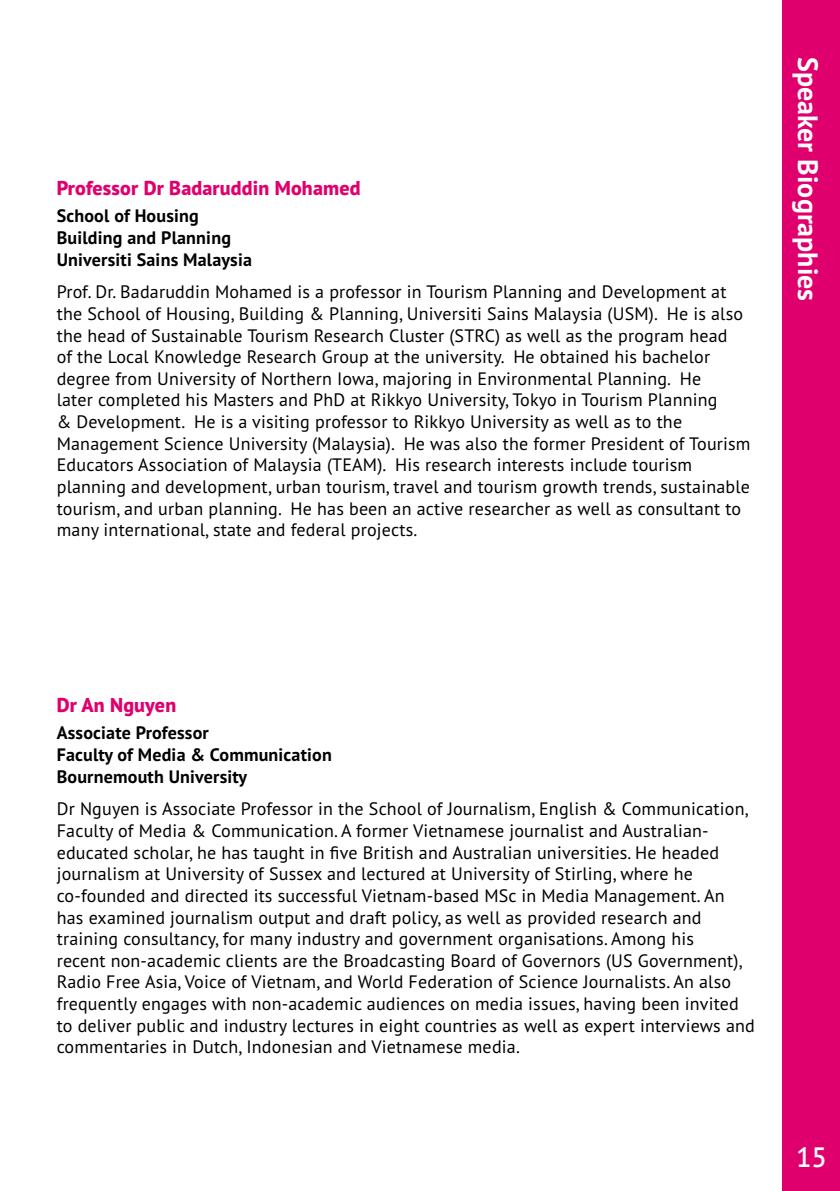
<style>
.page{position:relative;width:840px;height:1191px;background:#fff}
.page>*{position:absolute;margin:0;border:0;box-sizing:border-box;transform-origin:0 0}
.t1{font:700 28px "PT Sans Pro";color:#fff}
.t2{font:600 28px "PT Sans Pro";color:#fff}
.t3{font:800 20px "PT Sans Pro";letter-spacing:.01em;color:#e0006d}
.t4{font:18px/21.6px "PT Sans Pro";letter-spacing:.01em;color:#000}
.t5{font:700 18px/21.6px "PT Sans Pro";letter-spacing:.01em;color:#000}
</style>
<div class="page">
<div style="left:782px;top:0;width:57px;height:1191px;background:#e0006d"></div>
<p class="t3" style="left:57px;top:175px;width:305px">Professor Dr Badaruddin Mohamed</p>
<p class="t5" style="left:57px;top:205px;width:197px">School of Housing<br>Building and Planning<br>Universiti Sains Malaysia</p>
<p class="t4" style="left:57px;top:281px;width:695px">Prof. Dr. Badaruddin Mohamed is a professor in Tourism Planning and Development at the School of Housing, Building &amp; Planning, Universiti Sains Malaysia (USM). He is also the head of Sustainable Tourism Research Cluster (STRC) as well as the program head<br>of the Local Knowledge Research Group at the university. He obtained his bachelor degree from University of Northern Iowa, majoring in Environmental Planning. He<br>later completed his Masters and PhD at Rikkyo University, Tokyo in Tourism Planning<br>&amp; Development. He is a visiting professor to Rikkyo University as well as to the Management Science University (Malaysia). He was also the former President of Tourism Educators Association of Malaysia (TEAM). His research interests include tourism planning and development, urban tourism, travel and tourism growth trends, sustainable tourism, and urban planning. He has been an active researcher as well as consultant to many international, state and federal projects.</p>
<p class="t1" style="left:826px;top:57px;width:246px;rotate:90deg">Speaker Biographies</p>
<p class="t3" style="left:57px;top:691px;width:121px">Dr An Nguyen</p>
<p class="t5" style="left:57px;top:722px;width:276px">Associate Professor<br>Faculty of Media &amp; Communication<br>Bournemouth University</p>
<p class="t4" style="left:57px;top:798px;width:699px">Dr Nguyen is Associate Professor in the School of Journalism, English &amp; Communication, Faculty of Media &amp; Communication. A former Vietnamese journalist and Australian&shy;educated scholar, he has taught in five British and Australian universities. He headed journalism at University of Sussex and lectured at University of Stirling, where he co-founded and directed its successful Vietnam-based MSc in Media Management. An has examined journalism output and draft policy, as well as provided research and training consultancy, for many industry and government organisations. Among his<br>recent non-academic clients are the Broadcasting Board of Governors (US Government), Radio Free Asia, Voice of Vietnam, and World Federation of Science Journalists. An also frequently engages with non-academic audiences on media issues, having been invited to deliver public and industry lectures in eight countries as well as expert interviews and commentaries in Dutch, Indonesian and Vietnamese media.</p>
<p class="t2" style="left:795px;top:1138px;width:33px">15</p>
</div>
